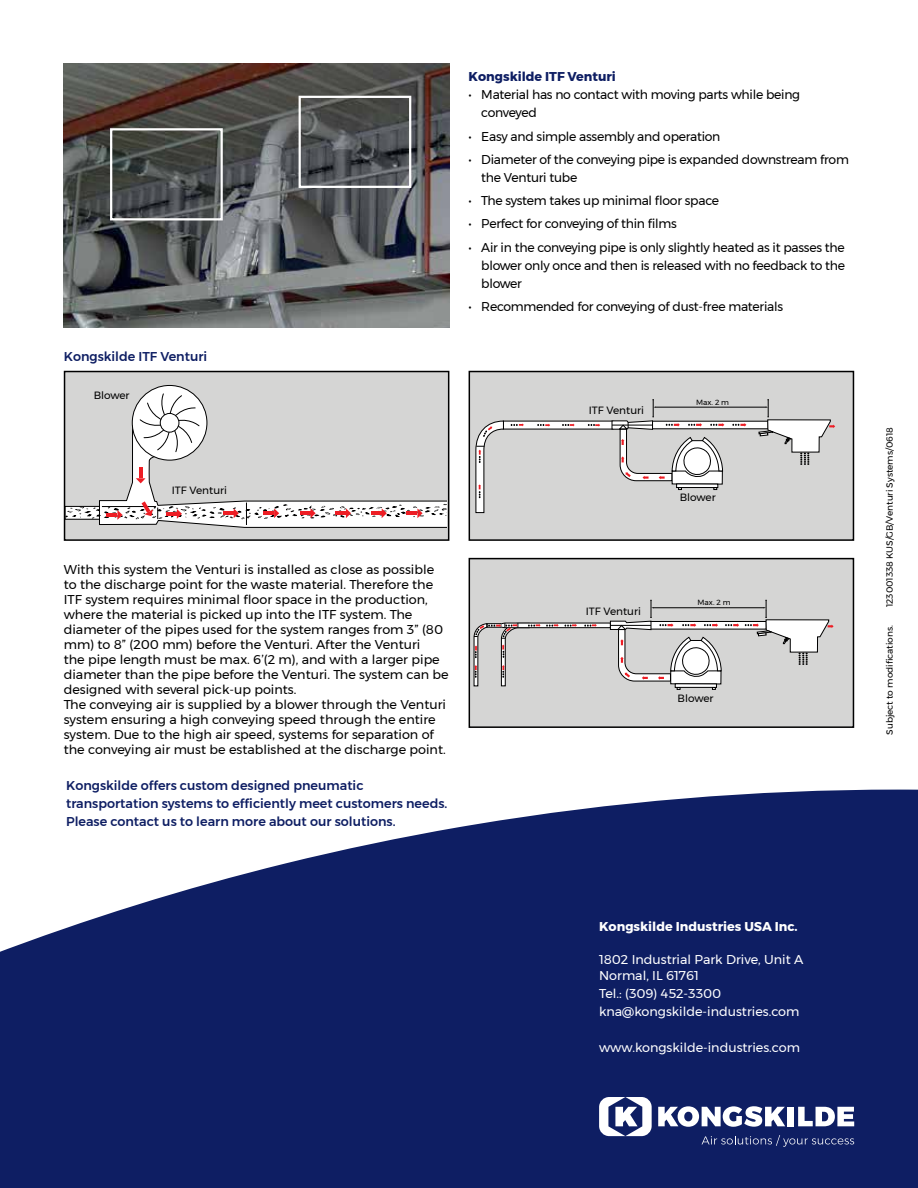
<style>
.page{position:relative;width:918px;height:1188px;background:#fff}
.page>*{position:absolute;margin:0;border:0;box-sizing:border-box;transform-origin:0 0}
.t1{font:12.75px/15px "Montserrat";color:#000}
.t2{font:12.75px/18px "Montserrat";letter-spacing:-.02em;color:#000}
.t3{font:500 12.75px/18px "Montserrat";color:#0e1e63}
.t4{font:12.75px/15.3px "Montserrat";color:#fff}
.t5{font:700 12.75px "Montserrat";color:#fff}
.t6{font:700 12.75px "Montserrat";color:#0e1e63}
.t7{font:10.5px "Montserrat";color:#000}
.t8{font:9px "Montserrat";letter-spacing:-.005em;color:#000}
.t9{font:300 7.8px "Helvetica";color:#000}
.t10{font:7.5px "Montserrat";color:#000}
</style>
<div class="page">
<svg style="left:0;top:790px;width:918px;height:398px;background:#2e3b77"></svg>
<svg style="left:658px;top:1106px;width:127px;height:21px"></svg>
<div style="left:788px;top:1107px;width:6px;height:19px;background:#fff"></div>
<svg style="left:798px;top:1107px;width:56px;height:19px"></svg>
<svg style="left:702px;top:1135px;width:152px;height:12px;background:#2d3b77"></svg>
<svg style="left:599px;top:1097px;width:53px;height:39px"></svg>
<img style="left:64px;top:64px;width:385px;height:263px">
<div style="left:110px;top:128px;width:113px;height:92px;border:2px solid #fff"></div>
<div style="left:299px;top:96px;width:112px;height:92px;border:2px solid #fff"></div>
<div style="left:65px;top:372px;width:384px;height:168px;background:#d5d5d4"></div>
<div style="left:64px;top:371px;width:385px;height:170px;border:2px solid #000"></div>
<svg style="left:132px;top:385px;width:75px;height:75px"></svg>
<svg style="left:66px;top:393px;width:380px;height:135px"></svg>
<div style="left:94px;top:389px;width:41px;height:15px;background:#d5d5d4"></div>
<div style="left:172px;top:483px;width:62px;height:16px;background:#d5d5d4"></div>
<div style="left:469px;top:372px;width:384px;height:168px;background:#d5d5d4"></div>
<div style="left:469px;top:371px;width:385px;height:170px;border:2px solid #000"></div>
<div style="left:469px;top:559px;width:384px;height:168px;background:#d5d5d4"></div>
<div style="left:469px;top:558px;width:385px;height:170px;border:2px solid #000"></div>
<div style="left:503px;top:421px;width:110px;height:8px;background:#fff"></div>
<svg style="left:537px;top:424px;width:13px;height:3px"></svg>
<svg style="left:562px;top:424px;width:13px;height:2px"></svg>
<svg style="left:588px;top:424px;width:12px;height:3px"></svg>
<div style="left:652px;top:421px;width:116px;height:8px;background:#fff"></div>
<svg style="left:732px;top:423px;width:14px;height:4px"></svg>
<hr style="left:655px;top:407px;width:111px;height:1px;background:#000">
<svg style="left:612px;top:399px;width:112px;height:91px"></svg>
<svg style="left:511px;top:423px;width:13px;height:3px"></svg>
<svg style="left:475px;top:421px;width:29px;height:92px"></svg>
<svg style="left:758px;top:399px;width:77px;height:66px"></svg>
<div style="left:650px;top:621px;width:116px;height:8px;background:#fff"></div>
<div style="left:650px;top:621px;width:116px;height:8px;border:1px solid #000"></div>
<hr style="left:653px;top:608px;width:111px;height:1px;background:#000">
<svg style="left:474px;top:600px;width:265px;height:90px"></svg>
<svg style="left:745px;top:600px;width:89px;height:65px"></svg>
<div style="left:589px;top:404px;width:62px;height:15px;background:#d5d5d4"></div>
<div style="left:586px;top:605px;width:62px;height:15px;background:#d5d5d4"></div>
<div style="left:696px;top:397px;width:33px;height:8px;background:#d5d5d4"></div>
<div style="left:698px;top:598px;width:33px;height:7px;background:#d5d5d4"></div>
<p class="t3" style="left:64px;top:347px;width:145px">Kongskilde ITF Venturi</p>
<p class="t7" style="left:94px;top:387px;width:37px">Blower</p>
<p class="t6" style="left:469px;top:66px;width:149px">Kongskilde ITF Venturi</p>
<p class="t2" style="left:481px;top:86px;width:320px;text-indent:-13px">• Material has no contact with moving parts while being conveyed</p>
<p class="t2" style="left:469px;top:127px;width:253px">• Easy and simple assembly and operation</p>
<p class="t2" style="left:481px;top:150px;width:369px;text-indent:-13px">• Diameter of the conveying pipe is expanded downstream from the Venturi tube</p>
<p class="t2" style="left:469px;top:192px;width:252px">• The system takes up minimal floor space</p>
<p class="t2" style="left:469px;top:215px;width:210px">• Perfect for conveying of thin films</p>
<p class="t1" style="left:481px;top:238px;width:365px;line-height:18px;text-align:justify;text-indent:-13px">• Air in the conveying pipe is only slightly heated as it passes the blower only once and then is released with no feedback to the blower</p>
<p class="t2" style="left:469px;top:297px;width:316px">• Recommended for conveying of dust-free materials</p>
<p class="t7" style="left:589px;top:402px;width:57px">ITF Venturi</p>
<p class="t9" style="left:612px;top:407px;width:36px">ITF Venturi</p>
<p class="t10" style="left:696px;top:396px;width:35px">Max. 2 m</p>
<p class="t9" style="left:700px;top:397px;width:29px">Max 2 m</p>
<p class="t7" style="left:172px;top:482px;width:57px">ITF Venturi</p>
<p class="t1" style="left:64px;top:561px;width:386px">With this system the Venturi is installed as close as possible to the discharge point for the waste material. Therefore the ITF system requires minimal floor space in the production, where the material is picked up into the ITF system. The diameter of the pipes used for the system ranges from 3” (80 mm) to 8” (200 mm) before the Venturi. After the Venturi<br>the pipe length must be max. 6’(2 m), and with a larger pipe diameter than the pipe before the Venturi. The system can be designed with several pick-up points.<br>The conveying air is supplied by a blower through the Venturi system ensuring a high conveying speed through the entire system. Due to the high air speed, systems for separation of the conveying air must be established at the discharge point.</p>
<p class="t3" style="left:66px;top:776px;width:383px">Kongskilde offers custom designed pneumatic transportation systems to efficiently meet customers needs.<br>Please contact us to learn more about our solutions.</p>
<p class="t9" style="left:688px;top:491px;width:24px">Blower</p>
<p class="t7" style="left:680px;top:489px;width:37px">Blower</p>
<p class="t7" style="left:586px;top:603px;width:57px">ITF Venturi</p>
<p class="t9" style="left:609px;top:608px;width:36px">ITF Venturi</p>
<p class="t10" style="left:698px;top:597px;width:35px">Max. 2 m</p>
<p class="t9" style="left:698px;top:598px;width:29px">Max 2 m</p>
<p class="t7" style="left:678px;top:691px;width:37px">Blower</p>
<p class="t9" style="left:686px;top:693px;width:24px">Blower</p>
<p class="t8" style="left:883px;top:607px;width:181px;rotate:-90deg">123001338 KUS/GB/Venturi Systems/0618</p>
<p class="t8" style="left:883px;top:735px;width:111px;rotate:-90deg">Subject to modifications.</p>
<p class="t5" style="left:599px;top:916px;width:200px">Kongskilde Industries USA Inc.</p>
<p class="t4" style="left:599px;top:952px;width:206px">1802 Industrial Park Drive, Unit A<br>Normal, IL 61761</p>
<p class="t4" style="left:599px;top:984px;width:202px;line-height:18px">Tel.: (309) 452-3300 kna@kongskilde-industries.com</p>
<p class="t4" style="left:599px;top:1039px;width:202px">www.kongskilde-industries.com</p>
</div>
